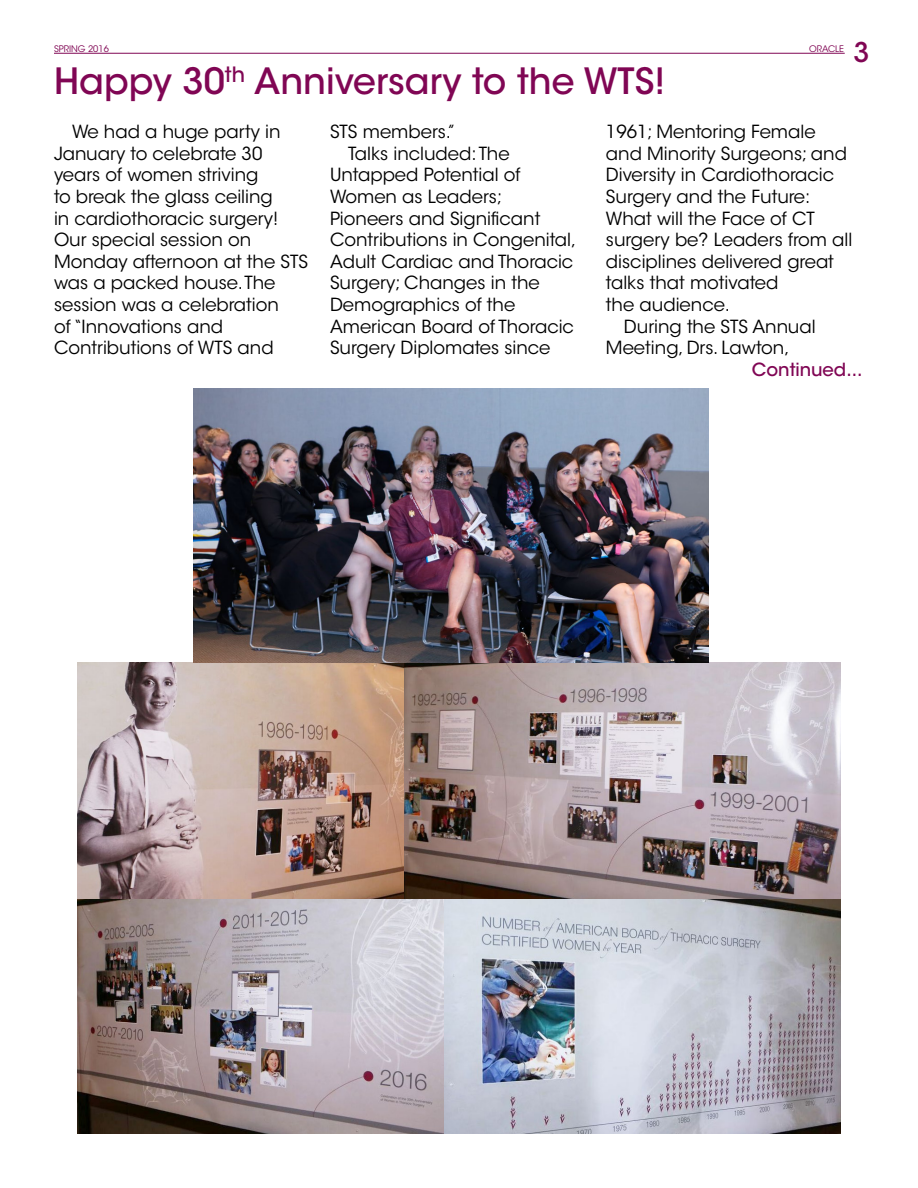
<style>
.page{position:relative;width:918px;height:1188px;background:#fff}
.page>*{position:absolute;margin:0;border:0;box-sizing:border-box;transform-origin:0 0}
.t1{font:500 36px "ITC Avant Garde Std";color:#800654}
.t2{font:500 27px "ITC Avant Garde Std";color:#800654}
.t3{font:18px/21.6px "ITC Avant Garde Std";color:#000}
.t4{font:500 18px "ITC Avant Garde Std";color:#800654}
.t5{font:9px "ITC Avant Garde Std";color:#800654}
</style>
<div class="page">
<hr style="left:54px;top:53px;width:791px;height:1px;background:#800654">
<img style="left:77px;top:662px;width:764px;height:472px">
<img style="left:193px;top:388px;width:515px;height:275px">
<p class="t5" style="left:54px;top:43px;width:56px">SPRING 2016</p>
<p class="t5" style="left:809px;top:44px;width:37px">ORACLE</p>
<h2 class="t2" style="left:853px;top:35px;width:17px">3</h2>
<h1 class="t1" style="left:54px;top:59px;width:613px">Happy 30<sup>th</sup> Anniversary to the WTS!</h1>
<p class="t3" style="left:330px;top:121px;width:127px">STS members.”</p>
<p class="t3" style="left:348px;top:143px;width:163px">Talks included: The</p>
<p class="t3" style="left:330px;top:164px;width:192px">Untapped Potential of</p>
<p class="t3" style="left:330px;top:186px;width:174px">Women as Leaders;</p>
<p class="t3" style="left:330px;top:207px;width:212px">Pioneers and Significant</p>
<p class="t3" style="left:330px;top:229px;width:248px">Contributions in Congenital,</p>
<p class="t3" style="left:330px;top:251px;width:245px">Adult Cardiac and Thoracic</p>
<p class="t3" style="left:330px;top:272px;width:211px">Surgery; Changes in the</p>
<p class="t3" style="left:330px;top:294px;width:187px">Demographics of the</p>
<p class="t3" style="left:330px;top:315px;width:245px">American Board of Thoracic</p>
<p class="t3" style="left:330px;top:337px;width:222px">Surgery Diplomates since</p>
<p class="t3" style="left:606px;top:121px;width:211px">1961; Mentoring Female</p>
<p class="t3" style="left:606px;top:143px;width:243px">and Minority Surgeons; and</p>
<p class="t3" style="left:606px;top:164px;width:230px">Diversity in Cardiothoracic</p>
<p class="t3" style="left:606px;top:186px;width:206px">Surgery and the Future:</p>
<p class="t3" style="left:606px;top:207px;width:210px">What will the Face of CT</p>
<p class="t3" style="left:606px;top:229px;width:248px">surgery be? Leaders from all</p>
<p class="t3" style="left:606px;top:251px;width:229px">disciplines delivered great</p>
<p class="t3" style="left:606px;top:272px;width:174px">talks that motivated</p>
<p class="t3" style="left:606px;top:294px;width:126px">the audience.</p>
<p class="t3" style="left:624px;top:315px;width:193px">During the STS Annual</p>
<p class="t3" style="left:606px;top:337px;width:185px">Meeting, Drs. Lawton,</p>
<p class="t4" style="left:752px;top:359px;width:112px">Continued...</p>
<p class="t3" style="left:54px;top:121px;width:256px;text-indent:18px">We had a huge party in<br>January to celebrate 30 years of women striving<br>to break the glass ceiling<br>in cardiothoracic surgery!<br>Our special session on<br>Monday afternoon at the STS was a packed house. The session was a celebration<br>of “Innovations and<br>Contributions of WTS and</p>
</div>
